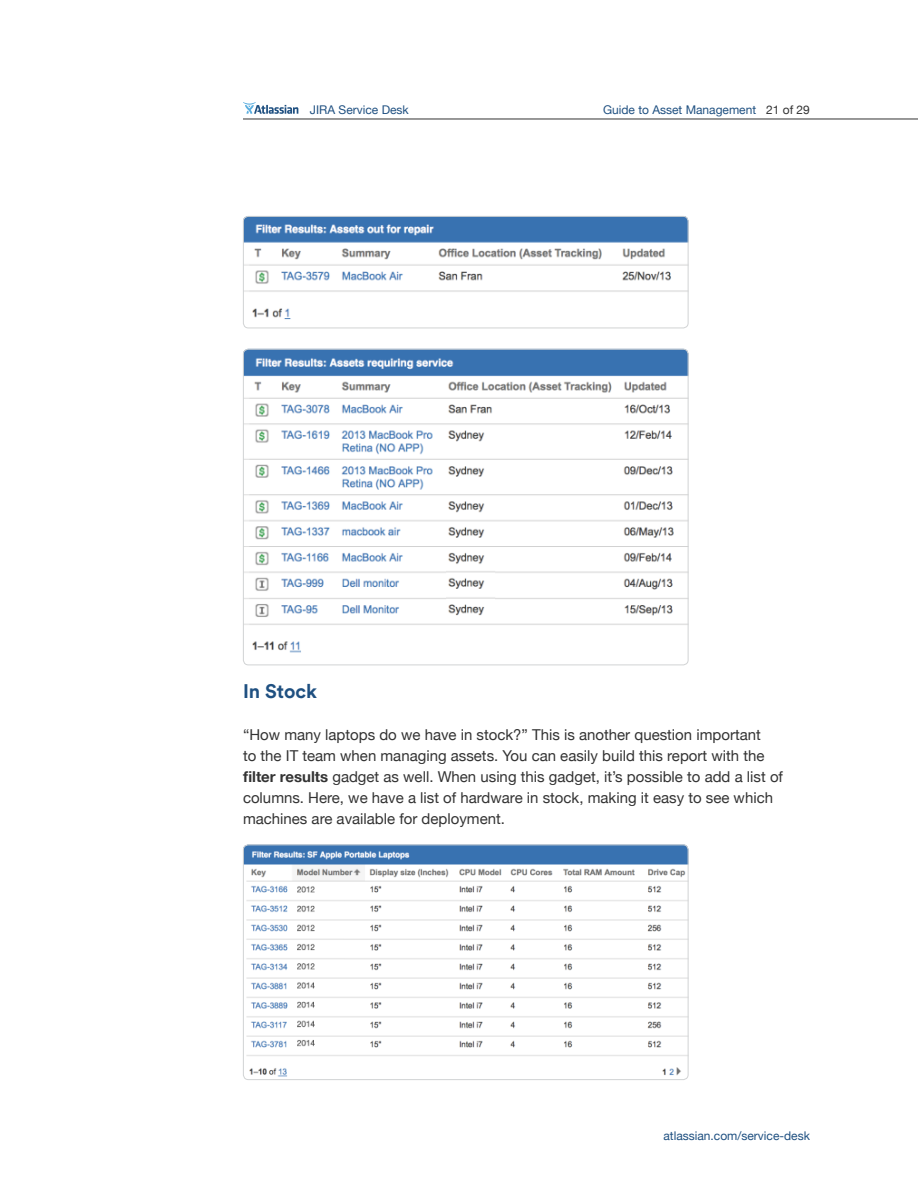
<style>
.page{position:relative;width:918px;height:1188px;background:#fff}
.page>*{position:absolute;margin:0;border:0;box-sizing:border-box;transform-origin:0 0}
.t1{font:700 19.5px "Circular Pro";color:#1f5081}
.t2{font:15px/21px "Helvetica Neue";color:#333}
.t3{font:12px "Helvetica Neue";color:#1f5081}
.s1{color:#333}
.s2{font-weight:700}
</style>
<div class="page">
<hr style="left:243px;top:119px;width:675px;height:1px;background:#333">
<svg style="left:243px;top:102px;width:55px;height:12px"></svg>
<img style="left:243px;top:846px;width:444px;height:234px">
<div style="left:243px;top:844px;width:446px;height:236px;border:1px solid #d1d3d4;border-radius:5px"></div>
<img style="left:243px;top:216px;width:444px;height:112px">
<div style="left:243px;top:216px;width:446px;height:112px;border:1px solid #d1d3d4;border-radius:5px"></div>
<img style="left:243px;top:349px;width:444px;height:316px">
<div style="left:243px;top:349px;width:446px;height:316px;border:1px solid #d1d3d4;border-radius:5px"></div>
<p class="t3" style="left:310px;top:101px;width:100px">JIRA Service Desk</p>
<p class="t3" style="left:603px;top:101px;width:208px">Guide to Asset Management <span class="s1">21 of 29</span></p>
<h1 class="t1" style="left:243px;top:677px;width:76px">In Stock</h1>
<p class="t2" style="left:243px;top:725px;width:542px">“How many laptops do we have in stock?” This is another question important<br>to the IT team when managing assets. You can easily build this report with the <span class="s2">filter results</span> gadget as well. When using this gadget, it’s possible to add a list of columns. Here, we have a list of hardware in stock, making it easy to see which machines are available for deployment.</p>
<p class="t3" style="left:664px;top:1127px;width:148px">atlassian.com/service-desk</p>
</div>
